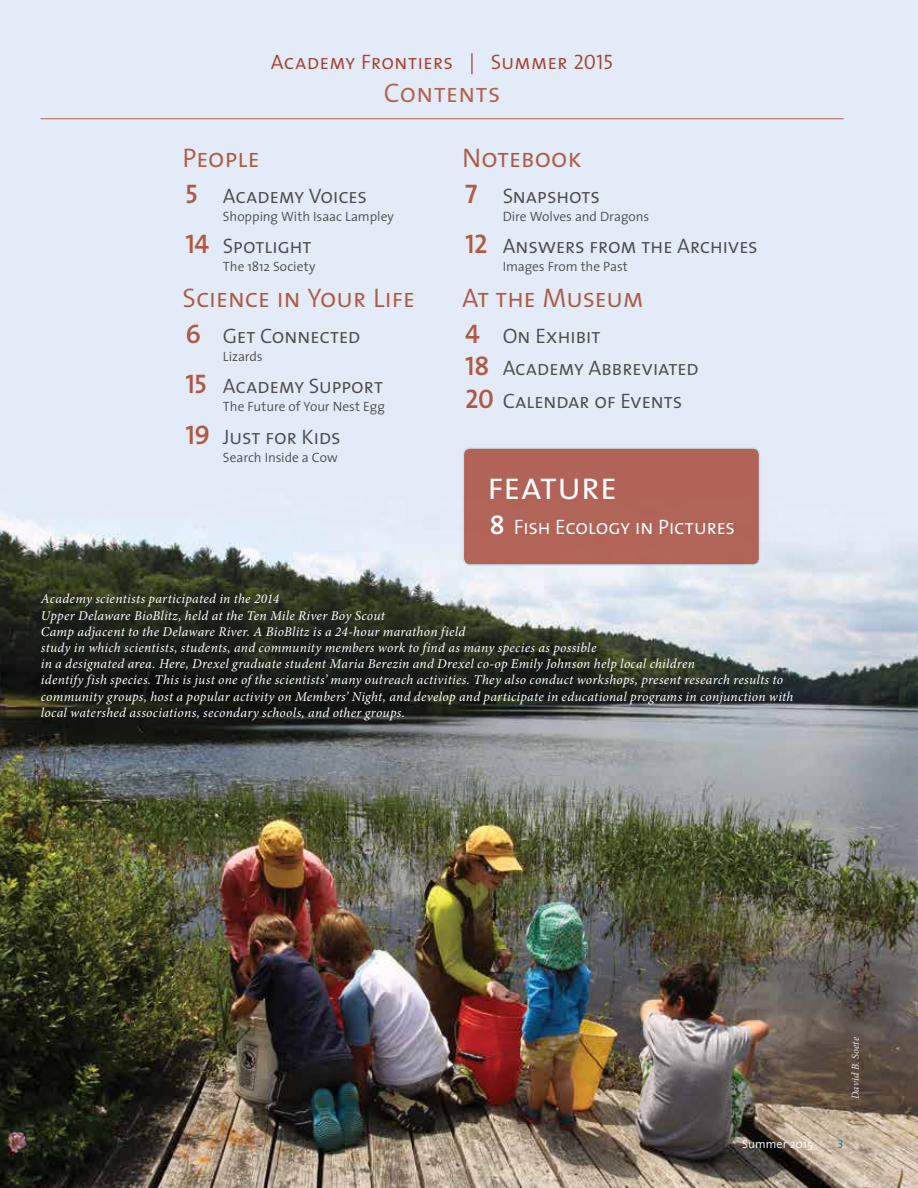
<style>
.page{position:relative;width:918px;height:1188px;background:#fff}
.page>*{position:absolute;margin:0;border:0;box-sizing:border-box;transform-origin:0 0}
.t1{font:39px "The Sans Semi Light Caps";letter-spacing:-.02em;color:#fff}
.t2{font:27px "The Sans Semi Light Caps";letter-spacing:-.015em;color:#af5a44}
.t3{font:27px "The Sans Semi Light Caps";letter-spacing:.01em;color:#b3624c}
.t4{font:21px/32.4px "The Sans Semi Light Caps";letter-spacing:-.015em;color:#4d4d4f}
.t5{font:21px "The Sans Semi Light Caps";color:#a54230}
.t6{font:21px "The Sans Semi Light Caps";letter-spacing:-.02em;color:#fff}
.t7{font:italic 13.5px/16.2px "Minion Pro";letter-spacing:.02em;color:#fff}
.t8{font:300 13.5px "The Sans";letter-spacing:-.005em;color:#4d4d4f}
.t9{font:300 12px "The Sans";letter-spacing:.005em;color:#fff}
.t10{font:12px "The Sans Semi Light Caps";color:#0081c6}
.t11{font:italic 10.5px "Minion Pro";color:#e6e7e8}
.s1{font-family:"The Sans Semi Bold Caps";font-size:27px;color:#af5a44}
.s2{font-family:"The Sans Semi Bold Caps";font-size:27px}
</style>
<div class="page">
<img style="left:0;top:0;width:918px;height:1188px">
<hr style="left:40px;top:118px;width:804px;height:1px;background:#b3624c">
<div style="left:463px;top:448px;width:297px;height:117px;background:#b16458;border-radius:7px"></div>
<div style="left:463px;top:447px;width:297px;height:119px;border:2px solid #bce4e5;border-radius:7px"></div>
<h3 class="t5" style="left:271px;top:45px;width:344px">Academy Frontiers | Summer 2015</h3>
<h2 class="t3" style="left:384px;top:70px;width:118px">Contents</h2>
<h2 class="t2" style="left:182px;top:136px;width:79px">People</h2>
<h3 class="t4" style="left:185px;top:179px;width:183px"><span class="s1">5</span> Academy Voices</h3>
<p class="t8" style="left:223px;top:205px;width:172px">Shopping With Isaac Lampley</p>
<h3 class="t4" style="left:185px;top:229px;width:128px"><span class="s1">14</span> Spotlight</h3>
<p class="t8" style="left:223px;top:255px;width:94px">The 1812 Society</p>
<h2 class="t2" style="left:182px;top:276px;width:234px">Science in Your Life</h2>
<h3 class="t4" style="left:185px;top:319px;width:176px"><span class="s1">6</span> Get Connected</h3>
<p class="t8" style="left:223px;top:345px;width:41px">Lizards</p>
<h3 class="t4" style="left:185px;top:369px;width:199px"><span class="s1">15</span> Academy Support</h3>
<p class="t8" style="left:223px;top:395px;width:163px">The Future of Your Nest Egg</p>
<h3 class="t4" style="left:185px;top:420px;width:157px"><span class="s1">19</span> Just for Kids</h3>
<p class="t8" style="left:223px;top:446px;width:116px">Search Inside a Cow</p>
<h2 class="t2" style="left:462px;top:136px;width:121px">Notebook</h2>
<h3 class="t4" style="left:465px;top:179px;width:136px"><span class="s1">7</span> Snapshots</h3>
<p class="t8" style="left:503px;top:205px;width:148px">Dire Wolves and Dragons</p>
<h3 class="t4" style="left:465px;top:229px;width:294px"><span class="s1">12</span> Answers from the Archives</h3>
<p class="t8" style="left:503px;top:255px;width:127px">Images From the Past</p>
<h2 class="t2" style="left:462px;top:276px;width:183px">At the Museum</h2>
<h3 class="t4" style="left:465px;top:319px;width:235px"><span class="s1">4</span> On Exhibit<br><span class="s1">18</span> Academy Abbreviated<br><span class="s1">20</span> Calendar of Events</h3>
<h1 class="t1" style="left:487px;top:453px;width:132px">feature</h1>
<h3 class="t6" style="left:490px;top:509px;width:247px"><span class="s2">8</span> Fish Ecology in Pictures</h3>
<p class="t7" style="left:41px;top:591px;width:754px">Academy scientists participated in the 2014<br>Upper Delaware BioBlitz, held at the Ten Mile River Boy Scout<br>Camp adjacent to the Delaware River. A BioBlitz is a 24-hour marathon field<br>study in which scientists, students, and community members work to find as many species as possible<br>in a designated area. Here, Drexel graduate student Maria Berezin and Drexel co-op Emily Johnson help local children<br>identify fish species. This is just one of the scientists’ many outreach activities. They also conduct workshops, present research results to community groups, host a popular activity on Members’ Night, and develop and participate in educational programs in conjunction with local watershed associations, secondary schools, and other groups.</p>
<p class="t11" style="left:848px;top:1099px;width:64px;rotate:-90deg">David B. Soete</p>
<p class="t9" style="left:742px;top:1134px;width:72px">Summer 2015</p>
<p class="t10" style="left:838px;top:1134px;width:8px">3</p>
</div>
